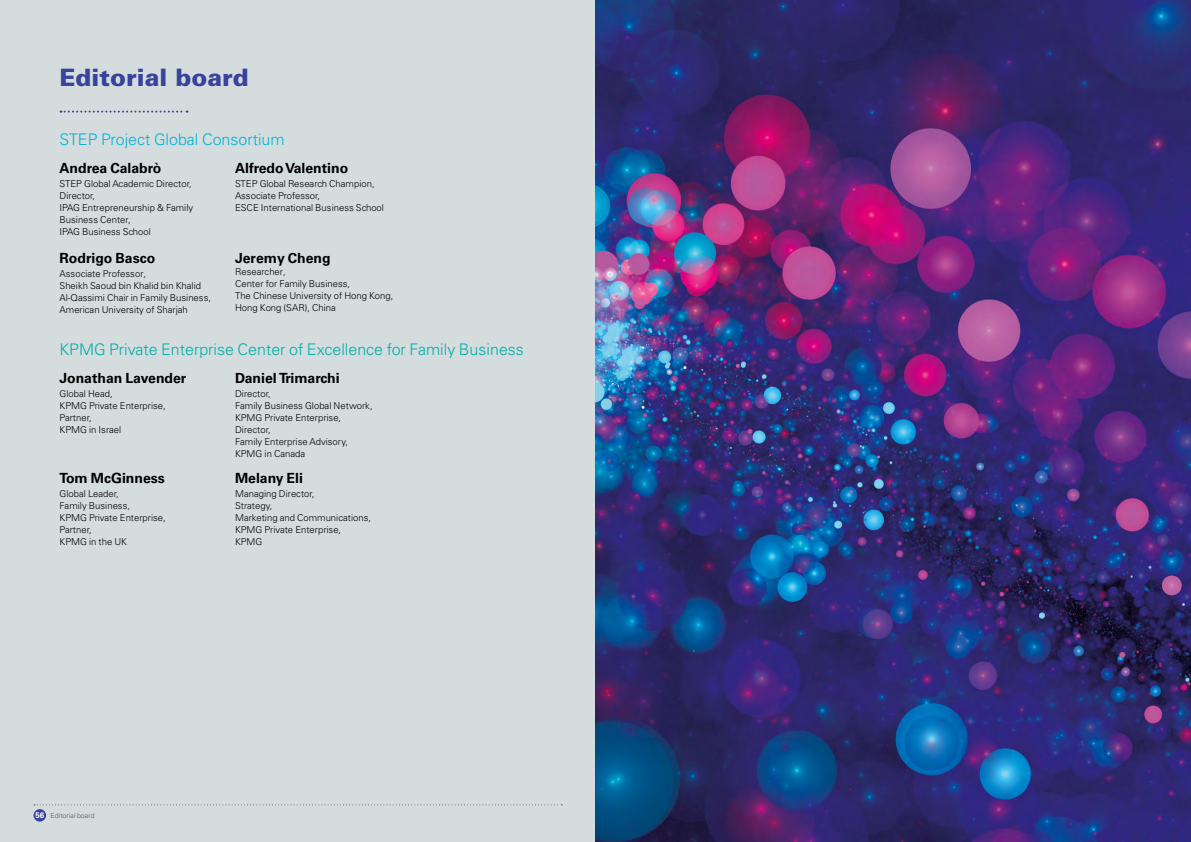
<style>
.page{position:relative;width:1191px;height:842px;background:#fff}
.page>*{position:absolute;margin:0;border:0;box-sizing:border-box;transform-origin:0 0}
.t1{font:900 24px "Univers LT Std";color:#38449c}
.t2{font:300 16px "Univers LT Std";color:#00afa8}
.t3{font:300 16px "Univers LT Std";color:#00b3d6}
.t4{font:700 14px "Univers LT Std";color:#000}
.t5{font:300 9.5px/12px "Univers LT Std";color:#000}
.t6{font:300 7px "Univers LT Std";letter-spacing:.005em;color:#58595b}
.s1{font-weight:700;font-size:8px;color:#fff}
</style>
<div class="page">
<div style="left:0;top:0;width:606px;height:842px;background:#d4dcdd"></div>
<svg style="left:61px;top:111px;width:127px;height:2px"></svg>
<img style="left:595px;top:0;width:596px;height:842px">
<div style="left:34px;top:809px;width:12px;height:13px;background:#38449c;border-radius:50%"></div>
<svg style="left:34px;top:804px;width:528px;height:1px"></svg>
<h1 class="t1" style="left:60px;top:62px;width:191px">Editorial board</h1>
<h2 class="t3" style="left:60px;top:129px;width:227px">STEP Project Global Consortium</h2>
<h3 class="t4" style="left:60px;top:159px;width:103px">Andrea Calabrò</h3>
<p class="t5" style="left:60px;top:177px;width:135px">STEP Global Academic Director,<br>Director,<br>IPAG Entrepreneurship &amp; Family<br>Business Center,<br>IPAG Business School</p>
<h3 class="t4" style="left:60px;top:249px;width:97px">Rodrigo Basco</h3>
<p class="t5" style="left:60px;top:267px;width:153px">Associate Professor,<br>Sheikh Saoud bin Khalid bin Khalid<br>Al-Qassimi Chair in Family Business,<br>American University of Sharjah</p>
<h3 class="t4" style="left:235px;top:159px;width:115px">Alfredo Valentino</h3>
<p class="t5" style="left:235px;top:177px;width:150px">STEP Global Research Champion,<br>Associate Professor,<br>ESCE International Business School</p>
<h3 class="t4" style="left:235px;top:249px;width:97px">Jeremy Cheng</h3>
<p class="t5" style="left:235px;top:265px;width:160px">Researcher,<br>Center for Family Business,<br>The Chinese University of Hong Kong,<br>Hong Kong (SAR), China</p>
<h2 class="t2" style="left:60px;top:339px;width:466px">KPMG Private Enterprise Center of Excellence for Family Business</h2>
<h3 class="t4" style="left:60px;top:369px;width:128px">Jonathan Lavender</h3>
<p class="t5" style="left:60px;top:387px;width:108px">Global Head,<br>KPMG Private Enterprise,<br>Partner,<br>KPMG in Israel</p>
<h3 class="t4" style="left:60px;top:469px;width:107px">Tom McGinness</h3>
<p class="t5" style="left:60px;top:487px;width:108px">Global Leader,<br>Family Business,<br>KPMG Private Enterprise,<br>Partner,<br>KPMG in the UK</p>
<h3 class="t4" style="left:235px;top:369px;width:106px">Daniel Trimarchi</h3>
<p class="t5" style="left:235px;top:387px;width:139px">Director,<br>Family Business Global Network,<br>KPMG Private Enterprise,<br>Director,<br>Family Enterprise Advisory,<br>KPMG in Canada</p>
<h3 class="t4" style="left:235px;top:469px;width:69px">Melany Eli</h3>
<p class="t5" style="left:235px;top:487px;width:138px">Managing Director,<br>Strategy,<br>Marketing and Communications,<br>KPMG Private Enterprise,<br>KPMG</p>
<p class="t6" style="left:35px;top:811px;width:61px"><span class="s1">56</span> Editorial board</p>
</div>
